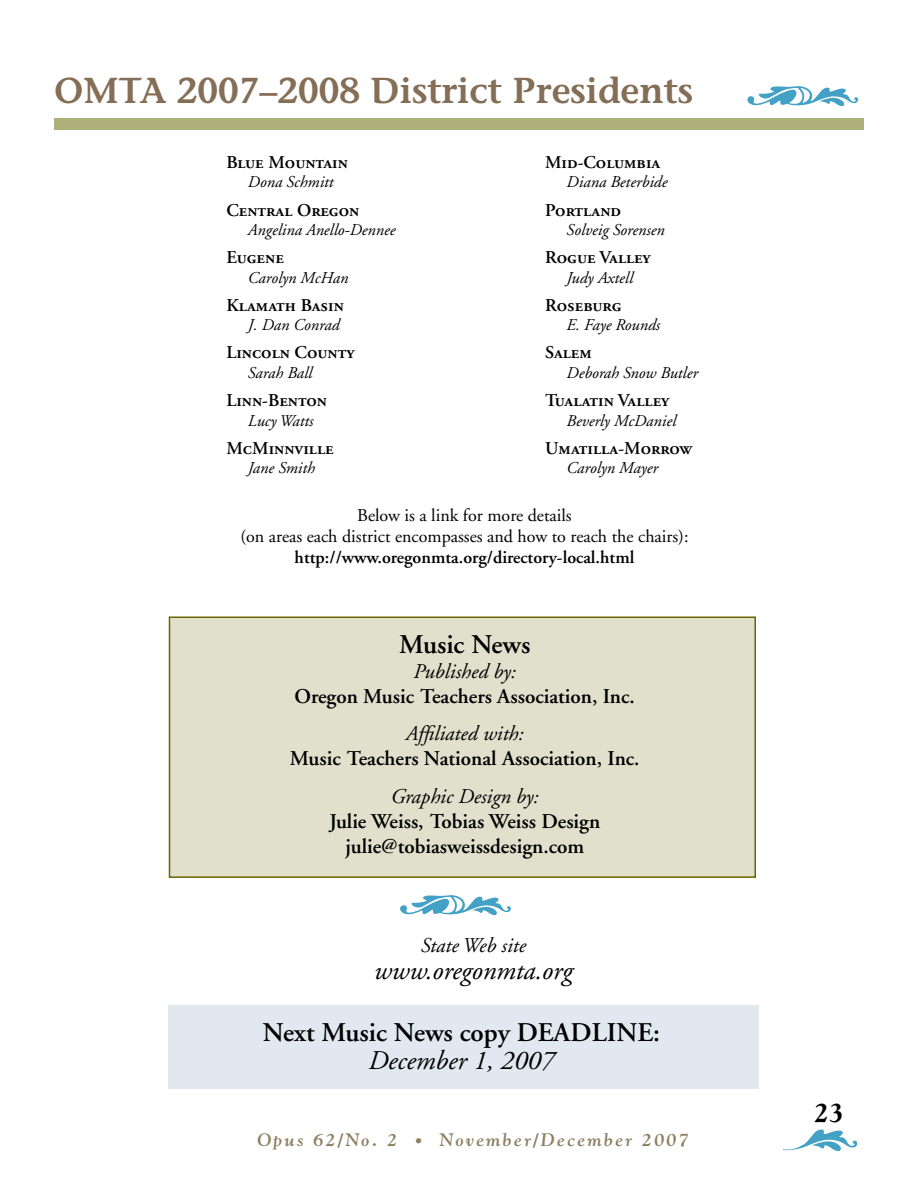
<style>
.page{position:relative;width:918px;height:1188px;background:#fff}
.page>*{position:absolute;margin:0;border:0;box-sizing:border-box;transform-origin:0 0}
.t1{font:600 36px "Stone Informal";color:#846e55}
.t2{font:600 27px "Adobe Garamond";color:#000}
.t3{font:italic 27px "Adobe Garamond";color:#000}
.t4{font:800 27px "Goudy";color:#000}
.t5{font:600 21px/25.2px "Adobe Garamond";color:#000;text-align:center}
.t6{font:italic 21px "Adobe Garamond";color:#000}
.t7{font:18px "Adobe Garamond Semibold SC";color:#000}
.t8{font:18px/21px "Adobe Garamond";color:#000;text-align:center}
.t9{font:600 18px "Adobe Garamond";color:#000}
.t10{font:italic 700 18px "Goudy";letter-spacing:.125em;color:#8d8062}
.t11{font:italic 16.5px "Adobe Garamond";color:#000}
.s1{font-size:15px}
</style>
<div class="page">
<svg style="left:784px;top:1129px;width:73px;height:22px"></svg>
<div style="left:767px;top:1126px;width:39px;height:24px;background:#fff;border-radius:50%"></div>
<div style="left:168px;top:1006px;width:590px;height:83px;background:#e1e8ef"></div>
<div style="left:169px;top:616px;width:587px;height:262px;background:#e0e0cc;border:2px solid #660"></div>
<svg style="left:400px;top:895px;width:111px;height:20px"></svg>
<div style="left:54px;top:118px;width:810px;height:12px;background:#afaf7a"></div>
<svg style="left:747px;top:86px;width:111px;height:20px"></svg>
<h1 class="t1" style="left:54px;top:69px;width:641px">OMTA 2007–2008 District Presidents</h1>
<p class="t7" style="left:226px;top:152px;width:123px">Blue Mountain</p>
<p class="t11" style="left:248px;top:173px;width:87px">Dona Schmitt</p>
<p class="t7" style="left:226px;top:200px;width:134px">Central Oregon</p>
<p class="t11" style="left:248px;top:221px;width:149px">Angelina Anello-Dennee</p>
<p class="t7" style="left:226px;top:248px;width:59px">Eugene</p>
<p class="t11" style="left:248px;top:269px;width:102px">Carolyn McHan</p>
<p class="t7" style="left:226px;top:295px;width:119px">Klamath Basin</p>
<p class="t11" style="left:248px;top:316px;width:93px">J. Dan Conrad</p>
<p class="t7" style="left:226px;top:343px;width:130px">Lincoln County</p>
<p class="t11" style="left:248px;top:364px;width:66px">Sarah Ball</p>
<p class="t7" style="left:226px;top:391px;width:102px">Linn-Benton</p>
<p class="t11" style="left:248px;top:412px;width:67px">Lucy Watts</p>
<p class="t7" style="left:226px;top:438px;width:109px">McMinnville</p>
<p class="t11" style="left:248px;top:459px;width:68px">Jane Smith</p>
<p class="t7" style="left:545px;top:152px;width:117px">Mid-Columbia</p>
<p class="t11" style="left:567px;top:173px;width:102px">Diana Beterbide</p>
<p class="t7" style="left:545px;top:200px;width:78px">Portland</p>
<p class="t11" style="left:567px;top:221px;width:100px">Solveig Sorensen</p>
<p class="t7" style="left:545px;top:248px;width:107px">Rogue Valley</p>
<p class="t11" style="left:567px;top:269px;width:68px">Judy Axtell</p>
<p class="t7" style="left:545px;top:295px;width:78px">Roseburg</p>
<p class="t11" style="left:567px;top:316px;width:95px">E. Faye Rounds</p>
<p class="t7" style="left:545px;top:343px;width:49px">Salem</p>
<p class="t11" style="left:567px;top:364px;width:133px">Deborah Snow Butler</p>
<p class="t7" style="left:545px;top:391px;width:126px">Tualatin Valley</p>
<p class="t11" style="left:567px;top:412px;width:111px">Beverly McDaniel</p>
<p class="t7" style="left:545px;top:438px;width:149px">Umatilla-Morrow</p>
<p class="t11" style="left:567px;top:459px;width:93px">Carolyn Mayer</p>
<p class="t8" style="left:240px;top:505px;width:450px">Below is a link for more details<br>(on areas each district encompasses and how to reach the chairs):</p>
<p class="t9" style="left:295px;top:547px;width:341px">http://www.oregonmta.org/directory-local.html</p>
<h2 class="t2" style="left:399px;top:629px;width:133px">Music News</h2>
<p class="t6" style="left:413px;top:660px;width:104px">Published by:</p>
<p class="t5" style="left:295px;top:684px;width:342px">Oregon Music Teachers Association, Inc.</p>
<p class="t6" style="left:406px;top:722px;width:120px">Affiliated with:</p>
<p class="t5" style="left:290px;top:747px;width:351px">Music Teachers National Association, Inc.</p>
<p class="t6" style="left:391px;top:785px;width:150px">Graphic Design by:</p>
<p class="t5" style="left:329px;top:809px;width:272px">Julie Weiss, Tobias Weiss Design julie@tobiasweissdesign.com</p>
<p class="t6" style="left:421px;top:934px;width:107px">State Web site</p>
<h2 class="t3" style="left:374px;top:956px;width:200px">www.oregonmta.org</h2>
<h2 class="t2" style="left:263px;top:1017px;width:399px">Next Music News copy DEADLINE:</h2>
<h2 class="t3" style="left:368px;top:1046px;width:188px">December 1, 2007</h2>
<p class="t10" style="left:257px;top:1129px;width:433px">Opus 62/No. 2 <span class="s1">•</span> November/December 2007</p>
<h2 class="t4" style="left:814px;top:1097px;width:32px">23</h2>
</div>
